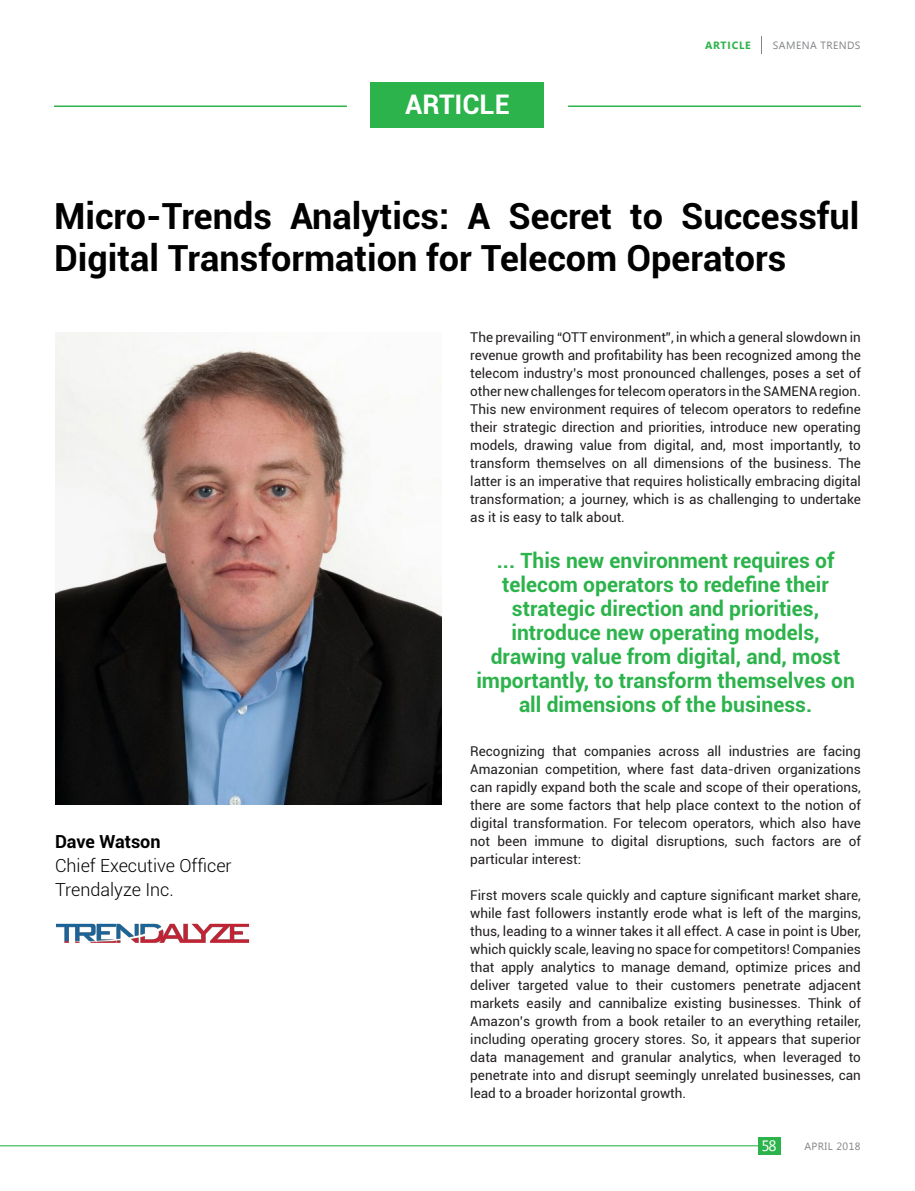
<style>
.page{position:relative;width:915px;height:1191px;background:#fff}
.page>*{position:absolute;margin:0;border:0;box-sizing:border-box;transform-origin:0 0}
.TEXT_TITLE_black{font:700 36px/42px "Roboto";color:#000}
.QUOTE{font:700 27px "Roboto";color:#fff}
.TEXT_TITLE_black-2{font:700 21px/24px "Roboto";color:#2cb34b;text-align:center}
.TEXT_TITLE_black-3{font:300 18px "Roboto";color:#000}
.TEXT_TITLE_black-4{font:700 18px "Roboto";color:#000}
.t1{font:15px "Segoe UI";color:#fff}
.TEXT_TITLE_black-5{font:13.5px/18px "Roboto";color:#231f20;text-align:justify}
.t2{font:10.5px "Segoe UI";letter-spacing:.04em;color:#818386}
.t3{font:700 10.5px "Segoe UI";letter-spacing:.075em;color:#2cb34b}
</style>
<div class="page">
<svg style="left:761px;top:36px;width:1px;height:18px"></svg>
<hr style="left:0;top:1145px;width:759px;height:1px;background:#2cb34b">
<div style="left:757px;top:1137px;width:23px;height:17px;background:#2cb34b"></div>
<img style="left:56px;top:332px;width:386px;height:472px">
<img style="left:56px;top:923px;width:194px;height:20px">
<hr style="left:568px;top:105px;width:292px;height:2px;background:#2cb34b">
<hr style="left:54px;top:105px;width:293px;height:2px;background:#2cb34b">
<div style="left:371px;top:82px;width:173px;height:46px;background:#2cb34b"></div>
<p class="QUOTE" style="left:405px;top:85px;width:106px">ARTICLE</p>
<p class="t3" style="left:704px;top:37px;width:47px">ARTICLE</p>
<p class="t2" style="left:772px;top:38px;width:89px">SAMENA TRENDS</p>
<p class="TEXT_TITLE_black" style="left:54px;top:194px;width:806px">Micro-Trends Analytics: A Secret to Successful<br>Digital Transformation for Telecom Operators</p>
<p class="TEXT_TITLE_black-5" style="left:470px;top:328px;width:392px">The prevailing “OTT environment”, in which a general slowdown in revenue growth and profitability has been recognized among the telecom industry’s most pronounced challenges, poses a set of other new challenges for telecom operators in the SAMENA region.<br>This new environment requires of telecom operators to redefine their strategic direction and priorities, introduce new operating models, drawing value from digital, and, most importantly, to transform themselves on all dimensions of the business. The latter is an imperative that requires holistically embracing digital transformation; a journey, which is as challenging to undertake as it is easy to talk about.</p>
<p class="TEXT_TITLE_black-4" style="left:55px;top:829px;width:107px">Dave Watson</p>
<p class="TEXT_TITLE_black-3" style="left:55px;top:853px;width:178px">Chief Executive Officer</p>
<p class="TEXT_TITLE_black-3" style="left:55px;top:877px;width:120px">Trendalyze Inc.</p>
<p class="TEXT_TITLE_black-2" style="left:476px;top:548px;width:380px">... This new environment requires of telecom operators to redefine their strategic direction and priorities, introduce new operating models, drawing value from digital, and, most importantly, to transform themselves on all dimensions of the business.</p>
<p class="TEXT_TITLE_black-5" style="left:470px;top:742px;width:392px">Recognizing that companies across all industries are facing Amazonian competition, where fast data-driven organizations can rapidly expand both the scale and scope of their operations, there are some factors that help place context to the notion of digital transformation. For telecom operators, which also have not been immune to digital disruptions, such factors are of particular interest:</p>
<p class="TEXT_TITLE_black-5" style="left:470px;top:886px;width:392px">First movers scale quickly and capture significant market share, while fast followers instantly erode what is left of the margins, thus, leading to a winner takes it all effect. A case in point is Uber, which quickly scale, leaving no space for competitors! Companies that apply analytics to manage demand, optimize prices and deliver targeted value to their customers penetrate adjacent markets easily and cannibalize existing businesses. Think of Amazon’s growth from a book retailer to an everything retailer, including operating grocery stores. So, it appears that superior data management and granular analytics, when leveraged to penetrate into and disrupt seemingly unrelated businesses, can lead to a broader horizontal growth.</p>
<p class="t1" style="left:761px;top:1135px;width:17px">58</p>
<p class="t2" style="left:804px;top:1138px;width:57px">APRIL 2018</p>
</div>
